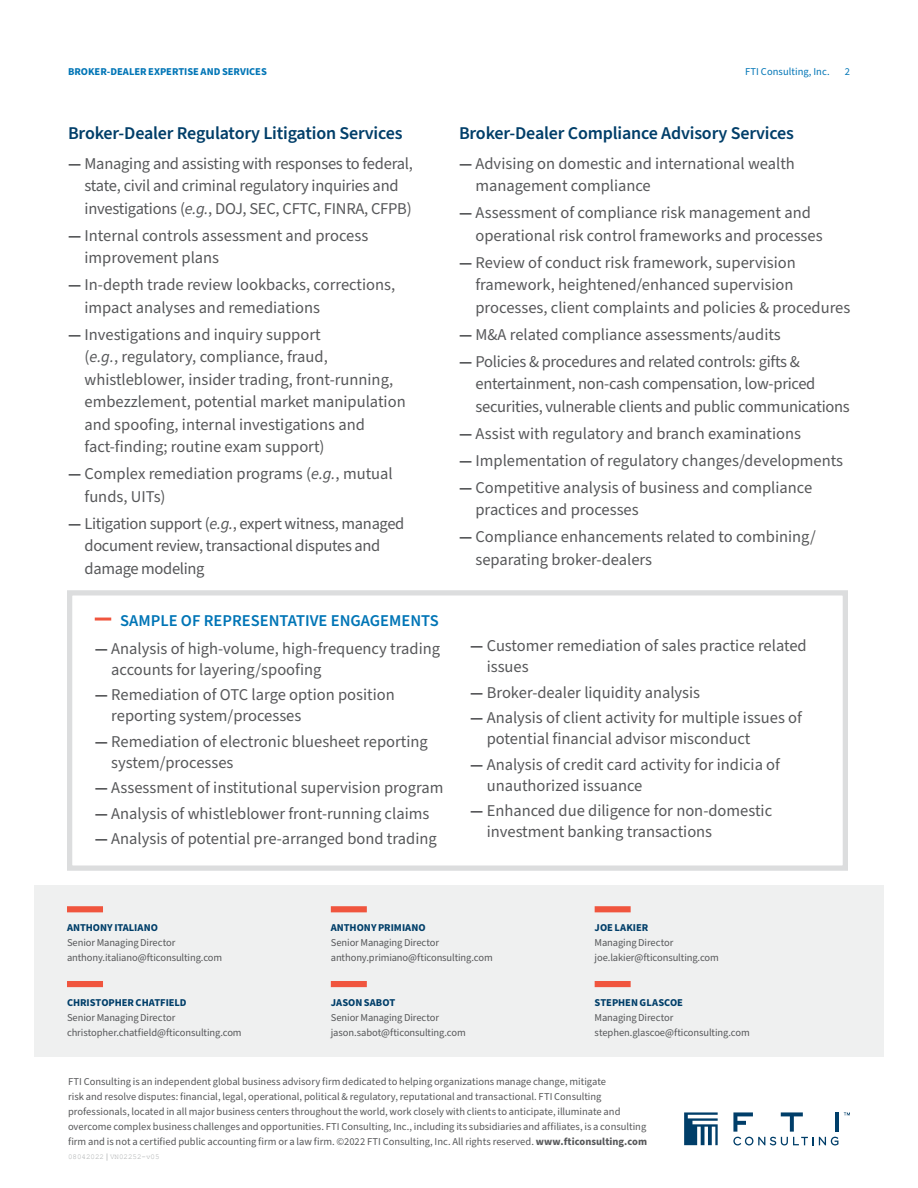
<style>
.page{position:relative;width:918px;height:1188px;background:#fff}
.page>*{position:absolute;margin:0;border:0;box-sizing:border-box;transform-origin:0 0}
.Subhead_L1_-_MAIN{font:600 18px "Source Sans Pro";letter-spacing:-.01em;color:#003e69}
.t1{font:16.5px/22.5px "Source Sans Pro";color:#57585a}
.t2{font:16.5px/22.5px "Source Sans Pro";letter-spacing:-.02em;color:#57585a}
.Accent_Line_SubHeade{font:600 16.5px "Source Sans Pro";color:#0075b6}
.Contacts_Name-Nest{font:10.5px/15px "Source Sans Pro";letter-spacing:-.005em;color:#57585a}
.t3{font:700 10.5px "Source Sans Pro";color:#0075b6}
.t4{font:10.5px "Source Sans Pro";letter-spacing:.005em;color:#0075b6}
.s1{font-weight:700}
.s2{font-style:italic}
.s3{font-weight:700;color:#003e69}
</style>
<div class="page">
<div style="left:34px;top:885px;width:850px;height:172px;background:#eff0f0"></div>
<svg style="left:67px;top:906px;width:36px;height:6px"></svg>
<svg style="left:67px;top:981px;width:36px;height:6px"></svg>
<svg style="left:331px;top:906px;width:36px;height:6px"></svg>
<svg style="left:331px;top:981px;width:36px;height:6px"></svg>
<svg style="left:595px;top:906px;width:36px;height:6px"></svg>
<svg style="left:595px;top:981px;width:36px;height:6px"></svg>
<svg style="left:95px;top:618px;width:17px;height:3px"></svg>
<div style="left:67px;top:590px;width:781px;height:281px;border:5px solid #dcddde"></div>
<svg style="left:684px;top:1112px;width:34px;height:33px"></svg>
<svg style="left:844px;top:1112px;width:6px;height:3px"></svg>
<hr style="left:835px;top:1112px;width:4px;height:20px;background:#003e69">
<svg style="left:733px;top:1112px;width:105px;height:33px"></svg>
<p class="t3" style="left:68px;top:64px;width:14px">BROKER</p>
<p class="t3" style="left:107px;top:64px;width:18px">-DEALER</p>
<p class="t3" style="left:148px;top:64px;width:19px">EXPERTISE</p>
<p class="t3" style="left:201px;top:64px;width:8px">AND</p>
<p class="t3" style="left:222px;top:64px;width:13px">SERVICES</p>
<p class="t4" style="left:745px;top:64px;width:86px">FTI Consulting, Inc.</p>
<p class="t4" style="left:845px;top:64px;width:7px">2</p>
<p class="Subhead_L1_-_MAIN" style="left:68px;top:121px;width:336px">Broker-Dealer Regulatory Litigation Services</p>
<p class="t1" style="left:85px;top:152px;width:330px;text-indent:-16px"><span class="s1">—</span> Managing and assisting with responses to federal, state, civil and criminal regulatory inquiries and investigations (<span class="s2">e.g.</span>, DOJ, SEC, CFTC, FINRA, CFPB)</p>
<p class="t1" style="left:85px;top:224px;width:285px;text-indent:-16px"><span class="s1">—</span> Internal controls assessment and process improvement plans</p>
<p class="t1" style="left:85px;top:274px;width:312px;text-indent:-16px"><span class="s1">—</span> In-depth trade review lookbacks, corrections, impact analyses and remediations</p>
<p class="t1" style="left:85px;top:323px;width:323px;text-indent:-16px"><span class="s1">—</span> Investigations and inquiry support<br>(<span class="s2">e.g.</span>, regulatory, compliance, fraud, whistleblower, insider trading, front-running, embezzlement, potential market manipulation and spoofing, internal investigations and fact-finding; routine exam support)</p>
<p class="t1" style="left:85px;top:463px;width:310px;text-indent:-16px"><span class="s1">—</span> Complex remediation programs (<span class="s2">e.g.</span>, mutual funds, UITs)</p>
<p class="t2" style="left:85px;top:512px;width:321px;text-indent:-16px"><span class="s1">—</span> Litigation support (<span class="s2">e.g.</span>, expert witness, managed document review, transactional disputes and damage modeling</p>
<p class="Accent_Line_SubHeade" style="left:120px;top:609px;width:320px">SAMPLE OF REPRESENTATIVE ENGAGEMENTS</p>
<p class="t1" style="left:111px;top:638px;width:330px;line-height:21px;text-indent:-17px"><span class="s1">—</span> Analysis of high-volume, high-frequency trading accounts for layering/spoofing</p>
<p class="t1" style="left:111px;top:685px;width:285px;line-height:21px;text-indent:-17px"><span class="s1">—</span> Remediation of OTC large option position reporting system/processes</p>
<p class="t1" style="left:111px;top:731px;width:318px;line-height:21px;text-indent:-17px"><span class="s1">—</span> Remediation of electronic bluesheet reporting system/processes</p>
<p class="t1" style="left:95px;top:777px;width:350px"><span class="s1">—</span> Assessment of institutional supervision program</p>
<p class="t1" style="left:95px;top:802px;width:336px"><span class="s1">—</span> Analysis of whistleblower front-running claims</p>
<p class="t1" style="left:95px;top:828px;width:344px"><span class="s1">—</span> Analysis of potential pre-arranged bond trading</p>
<p class="Subhead_L1_-_MAIN" style="left:459px;top:121px;width:336px">Broker-Dealer Compliance Advisory Services</p>
<p class="t1" style="left:476px;top:152px;width:321px;text-indent:-16px"><span class="s1">—</span> Advising on domestic and international wealth management compliance</p>
<p class="t1" style="left:476px;top:202px;width:349px;text-indent:-16px"><span class="s1">—</span> Assessment of compliance risk management and operational risk control frameworks and processes</p>
<p class="t1" style="left:476px;top:251px;width:376px;text-indent:-16px"><span class="s1">—</span> Review of conduct risk framework, supervision framework, heightened/enhanced supervision processes, client complaints and policies &amp; procedures</p>
<p class="t1" style="left:459px;top:323px;width:323px"><span class="s1">—</span> M&amp;A related compliance assessments/audits</p>
<p class="t2" style="left:476px;top:350px;width:376px;text-indent:-16px"><span class="s1">—</span> Policies &amp; procedures and related controls: gifts &amp; entertainment, non-cash compensation, low-priced securities, vulnerable clients and public communications</p>
<p class="t1" style="left:459px;top:422px;width:344px"><span class="s1">—</span> Assist with regulatory and branch examinations</p>
<p class="t1" style="left:459px;top:449px;width:386px"><span class="s1">—</span> Implementation of regulatory changes/developments</p>
<p class="t1" style="left:476px;top:476px;width:338px;text-indent:-16px"><span class="s1">—</span> Competitive analysis of business and compliance practices and processes</p>
<p class="t1" style="left:476px;top:526px;width:342px;text-indent:-16px"><span class="s1">—</span> Compliance enhancements related to combining/ separating broker-dealers</p>
<p class="t1" style="left:487px;top:636px;width:322px;line-height:21px;text-indent:-16px"><span class="s1">—</span> Customer remediation of sales practice related issues</p>
<p class="t1" style="left:470px;top:682px;width:231px"><span class="s1">—</span> Broker-dealer liquidity analysis</p>
<p class="t1" style="left:487px;top:708px;width:317px;line-height:21px;text-indent:-16px"><span class="s1">—</span> Analysis of client activity for multiple issues of potential financial advisor misconduct</p>
<p class="t1" style="left:487px;top:754px;width:295px;line-height:21px;text-indent:-16px"><span class="s1">—</span> Analysis of credit card activity for indicia of unauthorized issuance</p>
<p class="t1" style="left:487px;top:801px;width:287px;line-height:21px;text-indent:-16px"><span class="s1">—</span> Enhanced due diligence for non-domestic investment banking transactions</p>
<p class="Contacts_Name-Nest" style="left:67px;top:920px;width:157px"><span class="s3">ANTHONY ITALIANO<br></span>Senior Managing Director anthony.italiano@fticonsulting.com</p>
<p class="Contacts_Name-Nest" style="left:67px;top:995px;width:176px"><span class="s3">CHRISTOPHER CHATFIELD<br></span>Senior Managing Director christopher.chatfield@fticonsulting.com</p>
<p class="Contacts_Name-Nest" style="left:331px;top:920px;width:163px"><span class="s3">ANTHONY PRIMIANO<br></span>Senior Managing Director anthony.primiano@fticonsulting.com</p>
<p class="Contacts_Name-Nest" style="left:331px;top:995px;width:136px"><span class="s3">JASON SABOT<br></span>Senior Managing Director jason.sabot@fticonsulting.com</p>
<p class="Contacts_Name-Nest" style="left:595px;top:920px;width:126px"><span class="s3">JOE LAKIER<br></span>Managing Director joe.lakier@fticonsulting.com</p>
<p class="Contacts_Name-Nest" style="left:595px;top:995px;width:157px"><span class="s3">STEPHEN GLASCOE<br></span>Managing Director stephen.glascoe@fticonsulting.com</p>
<p class="Contacts_Name-Nest" style="left:68px;top:1075px;width:581px">FTI Consulting is an independent global business advisory firm dedicated to helping organizations manage change, mitigate<br>risk and resolve disputes: financial, legal, operational, political &amp; regulatory, reputational and transactional. FTI Consulting professionals, located in all major business centers throughout the world, work closely with clients to anticipate, illuminate and overcome complex business challenges and opportunities. FTI Consulting, Inc., including its subsidiaries and affiliates, is a consulting firm and is not a certified public accounting firm or a law firm. ©2022 FTI Consulting, Inc. All rights reserved. <span class="s1">WWW.FTICONSULTING.COM</span></p>
</div>
